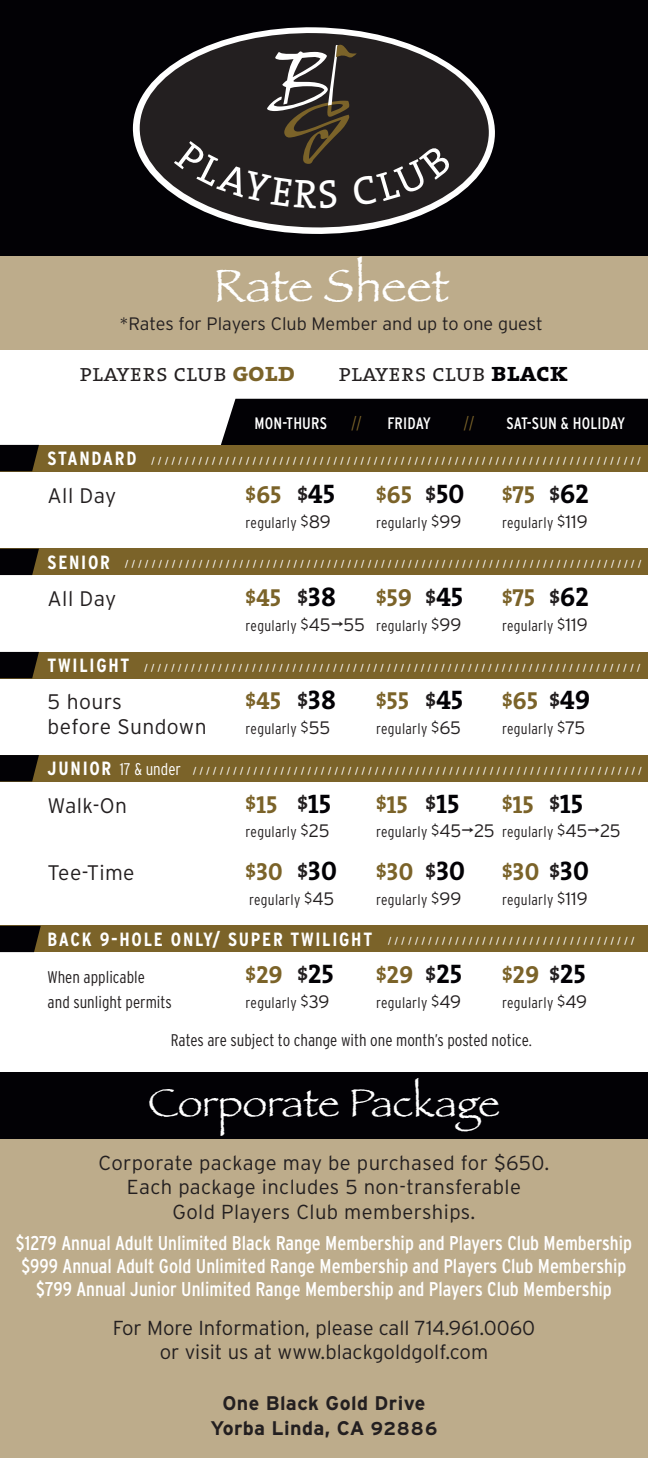
<style>
.page{position:relative;width:648px;height:1458px;background:#fff}
.page>*{position:absolute;margin:0;border:0;box-sizing:border-box;transform-origin:0 0}
.t1{font:47.25px "Papyrus Plain";color:#fff}
.t2{font:40.5px "Papyrus Plain";color:#fff}
.text{font:24.75px "The Serif Bold Caps";letter-spacing:-.005em;color:#7b6329}
.Players_Club{font:24.75px "The Serif Semi Light Caps";color:#231f20}
.text-2{font:300 21.15px "Interstate";letter-spacing:.02em;color:#231f20}
.Group_Package_text{font:300 20.25px/24.8px "Interstate";letter-spacing:.02em;color:#231f20;text-align:center}
.disclaimer{font:300 20.25px/24.8px "Interstate";color:#231f20;text-align:center}
.t3{font:condensed 20.03px "Interstate";color:#fff}
.back_pg_text{font:700 19.8px/24.8px "Interstate";letter-spacing:.02em;color:#231f20;text-align:center}
.t4{font:300 18px "Interstate";color:#231f20}
.disclaimer-2{font:300 condensed 16.88px "Interstate";color:#231f20}
.text-3{font:300 condensed 16.88px "Interstate";color:#231f20}
.days{font:condensed 16.43px "Interstate";letter-spacing:.01em;color:#fff}
.days-2{font:300 condensed 16.43px "Interstate";color:#7b6329}
.text-4{font:300 condensed 15.3px "Interstate";letter-spacing:.02em;color:#231f20}
.t5{font:condensed 9px "Interstate";color:#fff}
.s1{font-family:"The Serif Bold Caps";font-size:27px;color:#7b6329}
.s2{font-family:"The Serif Bold Caps";font-size:27px;color:#020105}
.s3{font-weight:700;font-size:19.12px}
.s4{font-size:18px}
.s5{font-size:18px;color:#231f20}
.s6{font-size:27px;color:#020105}
.s7{font-stretch:normal;font-size:14.17px}
.s8{font-stretch:normal;font-size:18px}
.s9{font-stretch:normal;font-size:20.25px}
.s10{font-weight:300;font-size:16.88px}
.s11{font-size:18.45px}
</style>
<div class="page">
<div style="left:0;top:1117px;width:648px;height:341px;background:#bdac8b"></div>
<div style="left:0;top:1072px;width:648px;height:66px;background:#020105"></div>
<div style="left:221px;top:399px;width:427px;height:46px;background:#020105"></div>
<div style="left:0;top:926px;width:648px;height:26px;background:#7b6329"></div>
<svg style="left:0;top:926px;width:41px;height:26px"></svg>
<div style="left:0;top:755px;width:648px;height:26px;background:#7b6329"></div>
<svg style="left:0;top:755px;width:39px;height:26px"></svg>
<div style="left:0;top:652px;width:648px;height:26px;background:#7b6329"></div>
<svg style="left:0;top:652px;width:39px;height:26px"></svg>
<div style="left:0;top:549px;width:648px;height:26px;background:#7b6329"></div>
<svg style="left:0;top:549px;width:39px;height:26px"></svg>
<div style="left:0;top:445px;width:648px;height:26px;background:#7b6329"></div>
<svg style="left:0;top:445px;width:39px;height:26px"></svg>
<div style="left:0;top:256px;width:648px;height:94px;background:#bdac8b"></div>
<div style="left:0;top:0;width:648px;height:255px;background:#020105"></div>
<svg style="left:132px;top:27px;width:363px;height:207px"></svg>
<svg style="left:139px;top:31px;width:351px;height:198px"></svg>
<svg style="left:174px;top:42px;width:278px;height:166px;background:#2f2b2a"></svg>
<p class="t1" style="left:213px;top:257px;width:237px">Rate Sheet</p>
<p class="t4" style="left:120px;top:314px;width:425px">*Rates for Players Club Member and up to one guest</p>
<p class="Players_Club" style="left:80px;top:352px;width:217px">players club <span class="s1">gold</span></p>
<p class="Players_Club" style="left:338px;top:352px;width:232px">players club <span class="s2">black</span></p>
<p class="days" style="left:255px;top:414px;width:74px">MON-THURS</p>
<p class="days-2" style="left:351px;top:414px;width:12px">//</p>
<p class="days" style="left:387px;top:414px;width:45px">FRIDAY</p>
<p class="days-2" style="left:464px;top:414px;width:12px">//</p>
<p class="days" style="left:507px;top:414px;width:120px">SAT-SUN &amp; HOLIDAY</p>
<p class="t5" style="left:48px;top:456px;width:595px"><span class="s3">STANDARD</span> /////////////////////////////////////////////////////////////////////////</p>
<p class="text-2" style="left:48px;top:484px;width:70px">All Day</p>
<p class="text" style="left:246px;top:474px;width:91px"><span class="s4">$</span>65 <span class="s5">$</span><span class="s6">45</span></p>
<p class="text" style="left:376px;top:474px;width:90px"><span class="s4">$</span>65 <span class="s5">$</span><span class="s6">50</span></p>
<p class="text" style="left:502px;top:474px;width:89px"><span class="s4">$</span>75 <span class="s5">$</span><span class="s6">62</span></p>
<p class="text-4" style="left:246px;top:514px;width:87px">regularly <span class="s7">$</span><span class="s8">89</span></p>
<p class="text-4" style="left:376px;top:514px;width:87px">regularly <span class="s7">$</span><span class="s8">99</span></p>
<p class="text-4" style="left:502px;top:514px;width:87px">regularly <span class="s7">$</span><span class="s8">119</span></p>
<p class="t5" style="left:48px;top:559px;width:595px"><span class="s3">SENIOR</span> /////////////////////////////////////////////////////////////////////////////</p>
<p class="text-2" style="left:48px;top:587px;width:70px">All Day</p>
<p class="text" style="left:246px;top:577px;width:92px"><span class="s4">$</span>45 <span class="s5">$</span><span class="s6">38</span></p>
<p class="text" style="left:376px;top:577px;width:89px"><span class="s4">$</span>59 <span class="s5">$</span><span class="s6">45</span></p>
<p class="text" style="left:502px;top:577px;width:89px"><span class="s4">$</span>75 <span class="s5">$</span><span class="s6">62</span></p>
<p class="text-4" style="left:246px;top:617px;width:217px">regularly <span class="s7">$</span><span class="s8">45</span><span class="s9">¬</span><span class="s8">55</span> regularly <span class="s7">$</span><span class="s8">99</span></p>
<p class="text-4" style="left:502px;top:617px;width:87px">regularly <span class="s7">$</span><span class="s8">119</span></p>
<p class="t5" style="left:48px;top:662px;width:594px"><span class="s3">TWILIGHT</span> //////////////////////////////////////////////////////////////////////////</p>
<p class="text-2" style="left:48px;top:690px;width:76px">5 hours</p>
<p class="text" style="left:246px;top:680px;width:92px"><span class="s4">$</span>45 <span class="s5">$</span><span class="s6">38</span></p>
<p class="text" style="left:376px;top:680px;width:89px"><span class="s4">$</span>55 <span class="s5">$</span><span class="s6">45</span></p>
<p class="text" style="left:502px;top:680px;width:90px"><span class="s4">$</span>65 <span class="s5">$</span><span class="s6">49</span></p>
<p class="text-2" style="left:48px;top:715px;width:161px">before Sundown</p>
<p class="text-4" style="left:246px;top:720px;width:86px">regularly <span class="s7">$</span><span class="s8">55</span></p>
<p class="text-4" style="left:376px;top:720px;width:87px">regularly <span class="s7">$</span><span class="s8">65</span></p>
<p class="text-4" style="left:502px;top:720px;width:85px">regularly <span class="s7">$</span><span class="s8">75</span></p>
<p class="t5" style="left:48px;top:766px;width:596px"><span class="s3">JUNIOR</span><span class="s10">17 &amp; under</span> ///////////////////////////////////////////////////////////////////</p>
<p class="text-2" style="left:48px;top:793px;width:81px">Walk-On</p>
<p class="text" style="left:246px;top:784px;width:87px"><span class="s4">$</span>15 <span class="s5">$</span><span class="s6">15</span></p>
<p class="text" style="left:376px;top:784px;width:85px"><span class="s4">$</span>15 <span class="s5">$</span><span class="s6">15</span></p>
<p class="text" style="left:502px;top:784px;width:83px"><span class="s4">$</span>15 <span class="s5">$</span><span class="s6">15</span></p>
<p class="text-4" style="left:246px;top:823px;width:85px">regularly <span class="s7">$</span><span class="s8">25</span></p>
<p class="text-4" style="left:376px;top:823px;width:246px">regularly <span class="s7">$</span><span class="s8">45</span><span class="s9">¬</span><span class="s8">25</span> regularly <span class="s7">$</span><span class="s8">45</span><span class="s9">¬</span><span class="s8">25</span></p>
<p class="text-2" style="left:48px;top:861px;width:89px">Tee-Time</p>
<p class="text" style="left:246px;top:851px;width:93px"><span class="s4">$</span>30 <span class="s5">$</span><span class="s6">30</span></p>
<p class="text" style="left:376px;top:851px;width:91px"><span class="s4">$</span>30 <span class="s5">$</span><span class="s6">30</span></p>
<p class="text" style="left:502px;top:851px;width:88px"><span class="s4">$</span>30 <span class="s5">$</span><span class="s6">30</span></p>
<p class="text-4" style="left:249px;top:891px;width:87px">regularly <span class="s7">$</span><span class="s8">45</span></p>
<p class="text-4" style="left:376px;top:891px;width:87px">regularly <span class="s7">$</span><span class="s8">99</span></p>
<p class="text-4" style="left:502px;top:891px;width:87px">regularly <span class="s7">$</span><span class="s8">119</span></p>
<p class="t5" style="left:48px;top:936px;width:588px"><span class="s3">BACK 9-HOLE ONLY/ SUPER TWILIGHT</span> /////////////////////////////////////</p>
<p class="text-3" style="left:48px;top:968px;width:99px">When applicable</p>
<p class="text" style="left:246px;top:954px;width:90px"><span class="s4">$</span>29 <span class="s5">$</span><span class="s6">25</span></p>
<p class="text" style="left:376px;top:954px;width:88px"><span class="s4">$</span>29 <span class="s5">$</span><span class="s6">25</span></p>
<p class="text" style="left:502px;top:954px;width:85px"><span class="s4">$</span>29 <span class="s5">$</span><span class="s6">25</span></p>
<p class="text-3" style="left:48px;top:993px;width:126px">and sunlight permits</p>
<p class="text-4" style="left:246px;top:994px;width:86px">regularly <span class="s7">$</span><span class="s8">39</span></p>
<p class="text-4" style="left:376px;top:994px;width:86px">regularly <span class="s7">$</span><span class="s8">49</span></p>
<p class="text-4" style="left:502px;top:994px;width:86px">regularly <span class="s7">$</span><span class="s8">49</span></p>
<p class="disclaimer-2" style="left:171px;top:1031px;width:363px">Rates are subject to change with one month’s posted notice.</p>
<p class="t2" style="left:148px;top:1078px;width:353px">Corporate Package</p>
<p class="Group_Package_text" style="left:99px;top:1150px;width:452px">Corporate package may be purchased for $650.<br>Each package includes 5 non-transferable<br>Gold Players Club memberships.</p>
<p class="t3" style="left:16px;top:1232px;width:618px">$1279 Annual Adult Unlimited Black Range Membership and Players Club Membership</p>
<p class="t3" style="left:22px;top:1255px;width:606px">$999 Annual Adult Gold Unlimited Range Membership and Players Club Membership</p>
<p class="t3" style="left:36px;top:1278px;width:577px">$799 Annual Junior Unlimited Range Membership and Players Club Membership</p>
<p class="disclaimer" style="left:113px;top:1315px;width:424px">For More Information, please call 714.961.0060 or visit us at www.blackgoldgolf.com</p>
<p class="back_pg_text" style="left:211px;top:1390px;width:228px">One Black Gold Drive<br>Yorba Linda, CA <span class="s11">92886</span></p>
</div>
